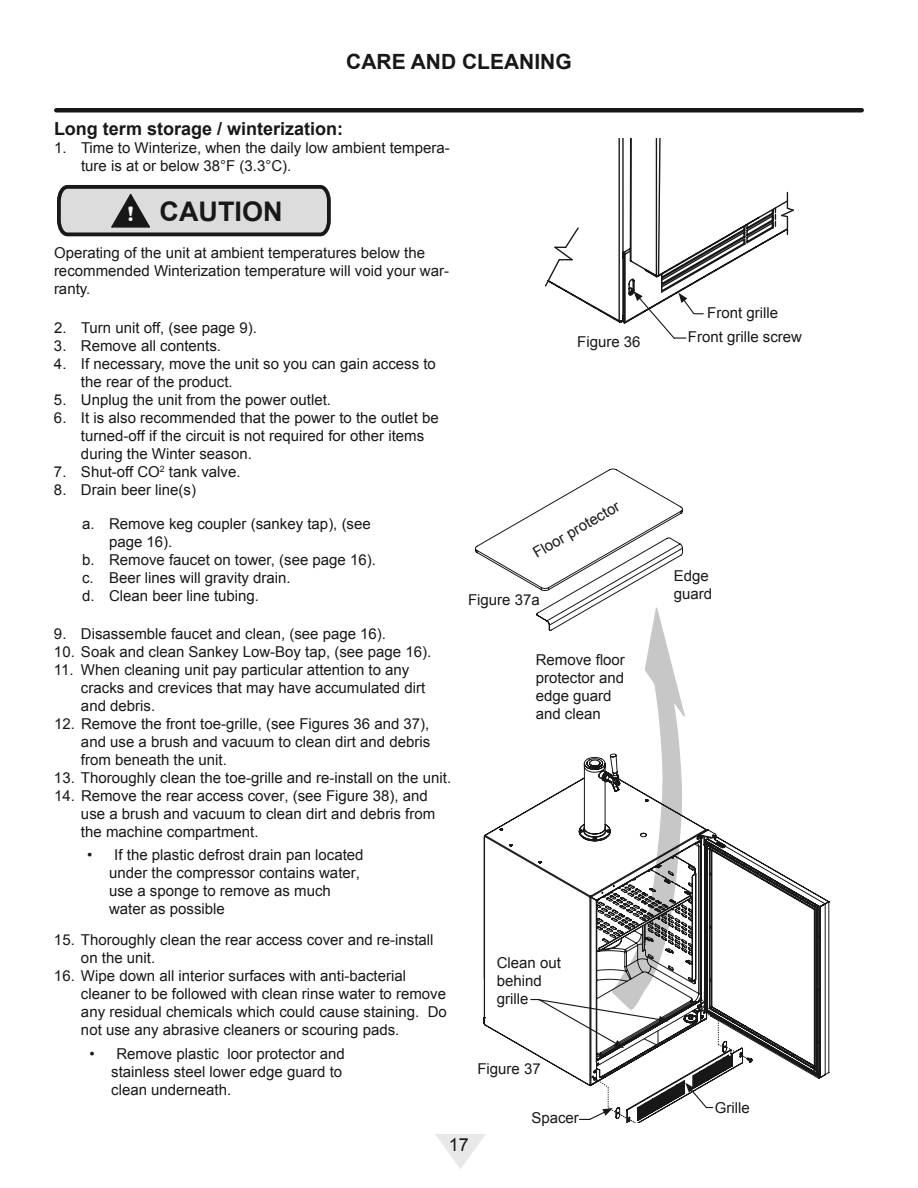
<style>
.page{position:relative;width:918px;height:1188px;background:#fff}
.page>*{position:absolute;margin:0;border:0;box-sizing:border-box;transform-origin:0 0}
.t1{font:700 27px "Arial";color:#181818}
.t2{font:700 21px "Arial";color:#181818}
.t3{font:700 18px "Arial";color:#181818}
.t4{font:18px "Arial";color:#181818}
.t5{font:15px/18px "Arial";color:#181818}
.s1{font-family:"Britannic";font-size:21.6px;color:#fff}
.s2{font-style:inherit}
</style>
<div class="page">
<svg style="left:435px;top:1134px;width:51px;height:35px"></svg>
<hr style="left:56px;top:108px;width:806px;height:4px;background:#181818">
<svg style="left:559px;top:138px;width:230px;height:186px"></svg>
<svg style="left:780px;top:192px;width:14px;height:42px"></svg>
<svg style="left:545px;top:226px;width:35px;height:62px"></svg>
<svg style="left:57px;top:185px;width:274px;height:52px;background:#b2b2b2"></svg>
<svg style="left:633px;top:291px;width:70px;height:48px"></svg>
<div style="left:724px;top:146px;width:54px;height:54px;background:#fff"></div>
<svg style="left:752px;top:856px;width:77px;height:223px"></svg>
<svg style="left:475px;top:469px;width:277px;height:653px"></svg>
<h2 class="t2" style="left:346px;top:48px;width:227px">CARE AND CLEANING</h2>
<p class="t3" style="left:54px;top:116px;width:291px">Long term storage / winterization:</p>
<p class="t5" style="left:81px;top:138px;width:370px;text-indent:-27px">1. Time to Winterize, when the daily low ambient tempera&shy;ture is at or below 38°F (3.3°C).</p>
<h1 class="t1" style="left:127px;top:194px;width:157px"><span class="s1">!</span> CAUTION</h1>
<p class="t5" style="left:54px;top:244px;width:397px">Operating of the unit at ambient temperatures below the recommended Winterization temperature will void your war&shy;ranty.</p>
<p class="t5" style="left:54px;top:318px;width:204px">2. Turn unit off, (see page 9).</p>
<p class="t5" style="left:54px;top:336px;width:169px">3. Remove all contents.</p>
<p class="t5" style="left:81px;top:354px;width:356px;text-indent:-27px">4. If necessary, move the unit so you can gain access to the rear of the product.</p>
<p class="t5" style="left:54px;top:390px;width:279px">5. Unplug the unit from the power outlet.</p>
<p class="t5" style="left:81px;top:408px;width:359px;text-indent:-27px">6. It is also recommended that the power to the outlet be turned-off if the circuit is not required for other items during the Winter season.</p>
<p class="t5" style="left:54px;top:462px;width:188px">7. Shut-off CO<sup>2</sup> tank valve.</p>
<p class="t5" style="left:54px;top:480px;width:144px">8. Drain beer line(s)</p>
<p class="t5" style="left:82px;top:515px;width:290px">a. Remove keg coupler (sankey tap), (see</p>
<p class="t5" style="left:109px;top:533px;width:65px">page 16).</p>
<p class="t5" style="left:82px;top:551px;width:295px">b. Remove faucet on tower, (see page 16).</p>
<p class="t5" style="left:82px;top:569px;width:210px">c. Beer lines will gravity drain.</p>
<p class="t5" style="left:82px;top:587px;width:179px">d. Clean beer line tubing.</p>
<p class="t5" style="left:54px;top:624px;width:334px">9. Disassemble faucet and clean, (see page 16).</p>
<p class="t5" style="left:54px;top:642px;width:379px">10. Soak and clean Sankey Low-Boy tap, (see page 16).</p>
<p class="t5" style="left:81px;top:660px;width:346px;text-indent:-27px">11. When cleaning unit pay particular attention to any cracks and crevices that may have accumulated dirt and debris.</p>
<p class="t5" style="left:81px;top:715px;width:351px;text-align:justify;text-indent:-27px"><span class="s2">12.</span> Remove the front toe-grille, (see Figures 3<span class="s2">6</span> and 3<span class="s2">7</span>), and use a brush and vacuum to clean dirt and debris from beneath the unit.</p>
<p class="t5" style="left:54px;top:769px;width:399px"><span class="s2">13.</span> Thoroughly clean the toe-grille and re-install on the unit.</p>
<p class="t5" style="left:81px;top:787px;width:356px;text-indent:-27px"><span class="s2">14.</span> Remove the rear access cover, (see Figure 3<span class="s2">8</span>), and use a brush and vacuum to clean dirt and debris from the machine compartment.</p>
<p class="t5" style="left:109px;top:846px;width:256px;text-indent:-22px">• If the plastic defrost drain pan located under the compressor contains water, use a sponge to remove as much water as possible</p>
<p class="t5" style="left:81px;top:931px;width:354px;text-indent:-27px"><span class="s2">15.</span> Thoroughly clean the rear access cover and re-install on the unit.</p>
<p class="t5" style="left:81px;top:967px;width:367px;text-indent:-27px"><span class="s2">16.</span> Wipe down all interior surfaces with anti-bacterial cleaner to be followed with clean rinse water to remove any residual chemicals which could cause staining. Do not use any abrasive cleaners or scouring pads.</p>
<p class="t5" style="left:111px;top:1045px;width:235px;text-indent:-22px">• Remove plastic loor protector and stainless steel lower edge guard to clean underneath.</p>
<p class="t5" style="left:577px;top:333px;width:65px">Figure 3<span class="s2">6</span></p>
<p class="t5" style="left:530px;top:546px;width:99px;rotate:-30deg">Floor protector</p>
<p class="t5" style="left:468px;top:591px;width:73px">Figure 3<span class="s2">7</span>a</p>
<p class="t5" style="left:536px;top:651px;width:91px">Remove floor protector and edge guard and clean</p>
<p class="t5" style="left:497px;top:954px;width:66px">Clean out behind grille</p>
<p class="t5" style="left:477px;top:1060px;width:65px">Figure 3<span class="s2">7</span></p>
<p class="t5" style="left:531px;top:1109px;width:49px">Spacer</p>
<p class="t4" style="left:449px;top:1133px;width:22px">17</p>
<p class="t5" style="left:707px;top:304px;width:72px">Front grille</p>
<p class="t5" style="left:688px;top:328px;width:116px">Front grille screw</p>
<p class="t5" style="left:674px;top:567px;width:40px">Edge guard</p>
<p class="t5" style="left:715px;top:1098px;width:36px">Grille</p>
</div>
